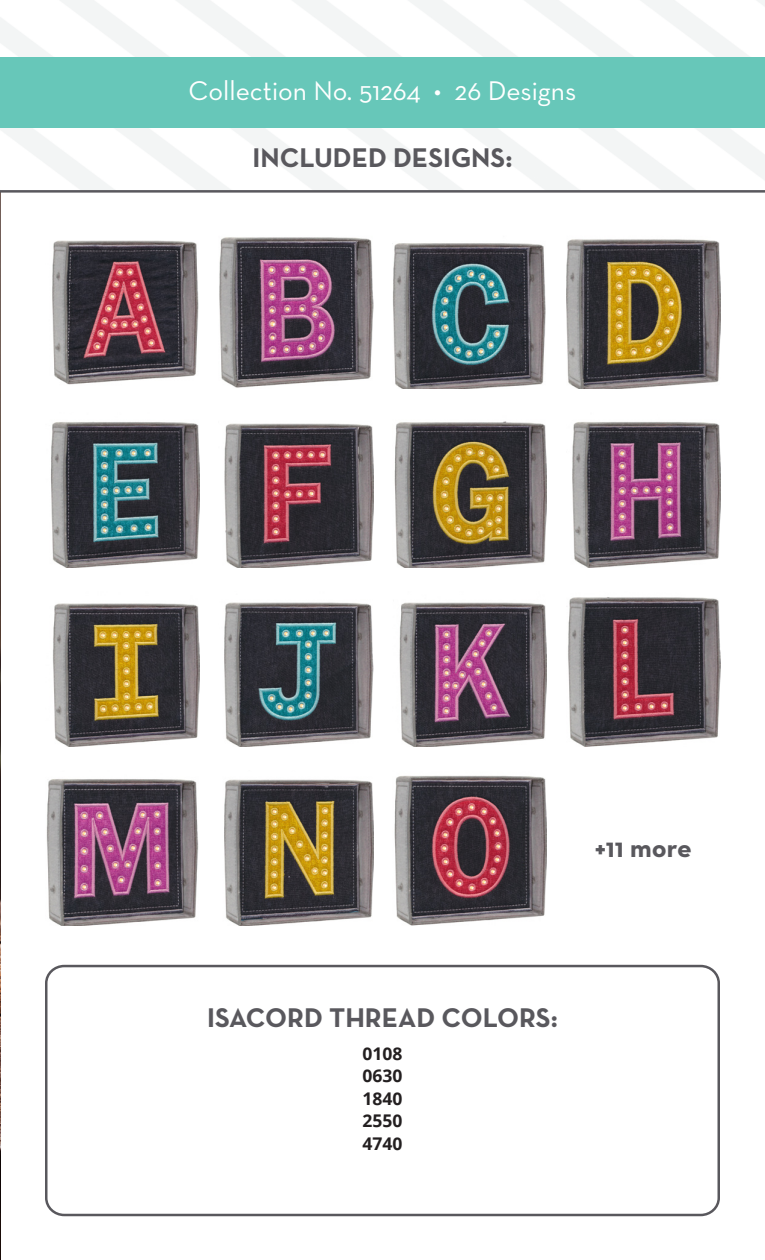
<style>
.page{position:relative;width:765px;height:1260px;background:#fff}
.page>*{position:absolute;margin:0;border:0;box-sizing:border-box;transform-origin:0 0}
.t1{font:700 27.5px "Neutra Text";color:#59585d}
.t2{font:27.5px "Neutra Text";color:#fff}
.t3{font:700 17.5px "Open Sans";color:#231f20}
</style>
<div class="page">
<img style="left:0;top:193px;width:1px;height:1067px">
<svg style="left:0;top:0;width:765px;height:193px"></svg>
<div style="left:0;top:57px;width:765px;height:71px;background:#67c7b9"></div>
<div style="left:45px;top:965px;width:675px;height:251px;border:2px solid #59585d;border-radius:18px"></div>
<img style="left:52px;top:240px;width:147px;height:145px">
<img style="left:51px;top:422px;width:148px;height:146px">
<img style="left:53px;top:603px;width:146px;height:143px">
<img style="left:46px;top:779px;width:153px;height:146px">
<img style="left:219px;top:237px;width:154px;height:151px">
<img style="left:224px;top:423px;width:149px;height:145px">
<img style="left:224px;top:602px;width:149px;height:144px">
<img style="left:224px;top:779px;width:149px;height:146px">
<img style="left:392px;top:243px;width:154px;height:146px">
<img style="left:394px;top:421px;width:153px;height:147px">
<img style="left:399px;top:602px;width:148px;height:144px">
<img style="left:394px;top:775px;width:153px;height:150px">
<img style="left:566px;top:239px;width:155px;height:150px">
<img style="left:572px;top:422px;width:149px;height:146px">
<img style="left:568px;top:597px;width:153px;height:149px">
<p class="t2" style="left:189px;top:74px;width:389px">Collection No. 51264 • 26 Designs</p>
<p class="t1" style="left:253px;top:141px;width:261px">INCLUDED DESIGNS:</p>
<p class="t1" style="left:595px;top:831px;width:99px">+11 more</p>
<p class="t1" style="left:207px;top:1000px;width:352px">ISACORD THREAD COLORS:</p>
<p class="t3" style="left:363px;top:1041px;width:41px">0108</p>
<p class="t3" style="left:363px;top:1063px;width:41px">0630</p>
<p class="t3" style="left:363px;top:1086px;width:41px">1840</p>
<p class="t3" style="left:363px;top:1108px;width:41px">2550</p>
<p class="t3" style="left:363px;top:1131px;width:41px">4740</p>
</div>
